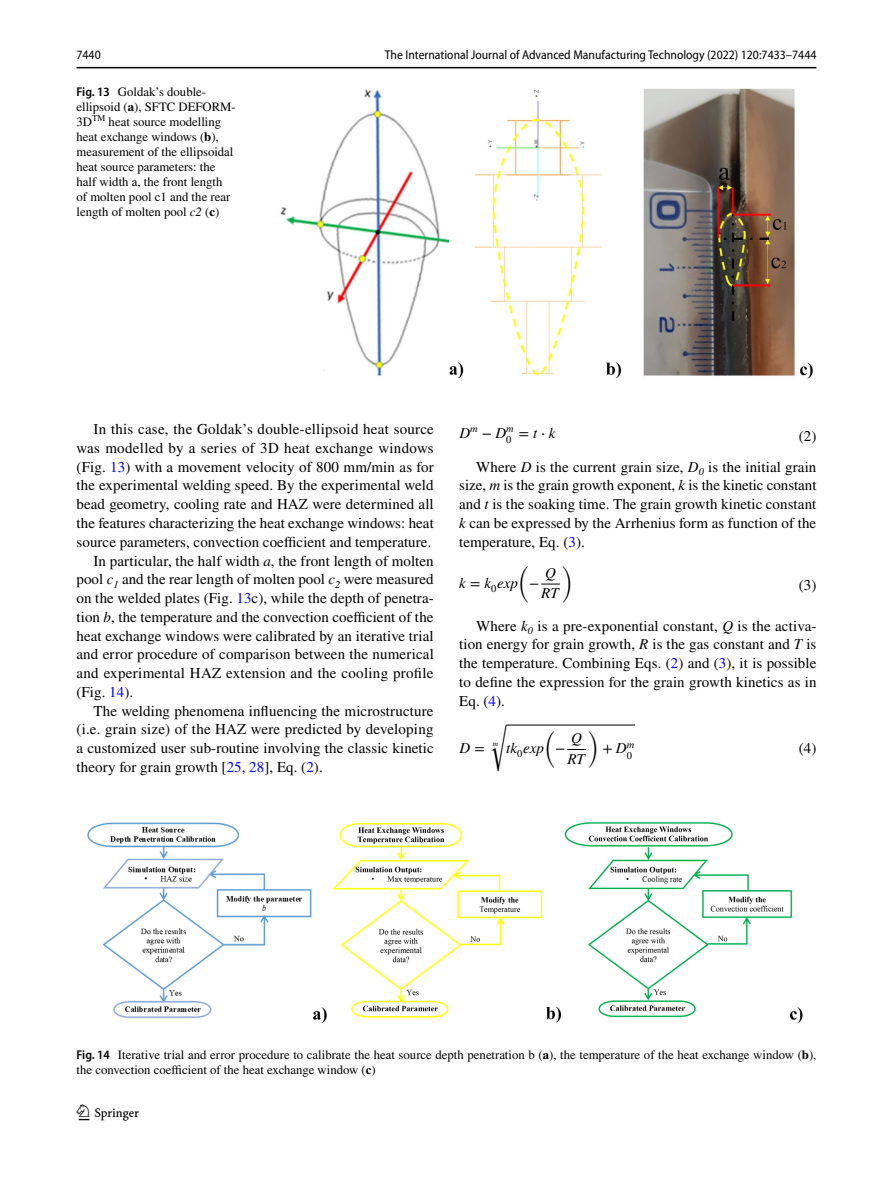
<style>
.page{position:relative;width:893px;height:1187px;background:#fff}
.page>*{position:absolute;margin:0;border:0;box-sizing:border-box;transform-origin:0 0}
.t1{font:22.5px "Springnew Regular 2";color:#000}
.t2{font:15px/18.8px "STIX";letter-spacing:.005em;color:#000;text-align:justify}
.t3{font:15px/20.4px "STIX General Italic 2";color:#000}
.t4{font:15px/20.4px "STIX General Italic 4";color:#000}
.t5{font:15px "STIX General Italic 3";color:#000}
.t6{font:15px "STIX Math Regular 2";color:#000}
.t7{font:15px "STIX Math Extensions Regular 3";color:#000}
.t8{font:15px "STIX Math Extensions Regular 2";color:#000}
.t9{font:15px "STIX Math Regular 4";color:#000}
.t10{font:12.75px/15px "STIX";color:#000}
.t11{font:semi-condensed 12.75px "Myriad Pro";color:#000}
.t12{font:10.5px "STIX General Italic 3";color:#000}
.t13{font:10.5px "STIX General Regular 2";color:#000}
.t14{font:7.5px "STIX General Italic 2";color:#000}
.s1{font-family:"Myriad Pro";font-weight:600;font-stretch:semi-condensed}
.s2{font-weight:700}
.s3{font-style:italic}
.s4{color:#00f}
.s5{font-family:"STIX Math Regular 3";font-size:15px}
.s6{font-size:15px}
.s7{font-family:"STIX Math Regular 3"}
.s8{font-family:"STIX Math Script"}
.s9{font-family:"STIX Math Regular 4"}
.s10{font-family:"STIX General Italic 2"}
.s11{font-family:"STIX Math Regular 2"}
</style>
<div class="page">
<hr style="left:77px;top:67px;width:739px;height:1px;background:#000">
<svg style="left:541px;top:583px;width:19px;height:1px"></svg>
<hr style="left:506px;top:724px;width:129px;height:1px;background:#000">
<svg style="left:567px;top:749px;width:19px;height:1px"></svg>
<img style="left:280px;top:88px;width:533px;height:291px">
<img style="left:87px;top:822px;width:716px;height:201px">
<p class="t11" style="left:77px;top:48px;width:26px">7440</p>
<p class="t11" style="left:385px;top:48px;width:433px">The International Journal of Advanced Manufacturing Technology (2022) 120:7433–7444</p>
<p class="t10" style="left:77px;top:85px;width:161px"><span class="s1">Fig. 13</span> Goldak’s double&shy;ellipsoid (<span class="s2">a</span>), SFTC DEFORM-<br>3D<sup>TM</sup> heat source modelling heat exchange windows (<span class="s2">b</span>), measurement of the ellipsoidal heat source parameters: the half width a, the front length of molten pool c1 and the rear length of molten pool <span class="s3">c2</span> (<span class="s2">c</span>)</p>
<p class="t2" style="left:94px;top:421px;width:342px">In this case, the Goldak’s double-ellipsoid heat source</p>
<p class="t2" style="left:77px;top:439px;width:359px">was modelled by a series of 3D heat exchange windows</p>
<p class="t2" style="left:77px;top:458px;width:359px">(Fig. <span class="s4">13</span>) with a movement velocity of 800 mm/min as for</p>
<p class="t2" style="left:77px;top:477px;width:359px">the experimental welding speed. By the experimental weld</p>
<p class="t2" style="left:77px;top:496px;width:359px">bead geometry, cooling rate and HAZ were determined all</p>
<p class="t2" style="left:77px;top:514px;width:359px">the features characterizing the heat exchange windows: heat</p>
<p class="t2" style="left:77px;top:533px;width:356px">source parameters, convection coefficient and temperature.</p>
<p class="t2" style="left:94px;top:552px;width:342px">In particular, the half width <span class="s3">a</span>, the front length of molten</p>
<p class="t2" style="left:77px;top:571px;width:359px">pool <span class="s3">c</span><sub>1</sub> and the rear length of molten pool <span class="s3">c</span><sub>2</sub> were measured</p>
<p class="t2" style="left:77px;top:589px;width:359px">on the welded plates (Fig. <span class="s4">13</span>c), while the depth of penetra-</p>
<p class="t2" style="left:77px;top:608px;width:358px">tion <span class="s3">b</span>, the temperature and the convection coefficient of the</p>
<p class="t2" style="left:77px;top:627px;width:359px">heat exchange windows were calibrated by an iterative trial</p>
<p class="t2" style="left:77px;top:646px;width:359px">and error procedure of comparison between the numerical</p>
<p class="t2" style="left:77px;top:664px;width:359px">and experimental HAZ extension and the cooling profile</p>
<p class="t2" style="left:77px;top:683px;width:58px">(Fig. <span class="s4">14</span>).</p>
<p class="t2" style="left:94px;top:702px;width:341px">The welding phenomena influencing the microstructure</p>
<p class="t2" style="left:77px;top:721px;width:358px">(i.e. grain size) of the HAZ were predicted by developing</p>
<p class="t2" style="left:77px;top:739px;width:359px">a customized user sub-routine involving the classic kinetic</p>
<p class="t2" style="left:77px;top:758px;width:248px">theory for grain growth [<span class="s4">25</span>, <span class="s4">28</span>], Eq. (<span class="s4">2</span>).</p>
<p class="t12" style="left:470px;top:425px;width:45px">m <span class="s5">−</span><span class="s6">D</span>m</p>
<p class="t5" style="left:506px;top:428px;width:51px"><sub>0</sub> <span class="s7">=</span>t<span class="s8">⋅</span>k</p>
<p class="t5" style="left:459px;top:428px;width:12px">D</p>
<p class="t2" style="left:799px;top:427px;width:19px">(2)</p>
<p class="t2" style="left:459px;top:458px;width:359px;text-indent:17px">Where <span class="s3">D</span> is the current grain size, <span class="s3">D</span><sub>0</sub> is the initial grain size, <span class="s3">m</span> is the grain growth exponent, <span class="s3">k</span> is the kinetic constant and <span class="s3">t</span> is the soaking time. The grain growth kinetic constant <span class="s3">k</span> can be expressed by the Arrhenius form as function of the temperature, Eq. (<span class="s4">3</span>).</p>
<p class="t4" style="left:541px;top:564px;width:19px">Q<br>RT</p>
<p class="t8" style="left:562px;top:552px;width:13px">)</p>
<p class="t8" style="left:518px;top:552px;width:13px">(</p>
<p class="t4" style="left:459px;top:574px;width:60px">k <span class="s9">=</span> k<sub>0</sub>exp</p>
<p class="t2" style="left:799px;top:576px;width:19px">(3)</p>
<p class="t9" style="left:529px;top:574px;width:12px">−</p>
<p class="t2" style="left:459px;top:617px;width:359px;text-indent:17px">Where <span class="s3">k</span><sub>0</sub> is a pre-exponential constant, <span class="s3">Q</span> is the activa&shy;tion energy for grain growth, <span class="s3">R</span> is the gas constant and <span class="s3">T</span> is the temperature. Combining Eqs. (<span class="s4">2</span>) and (<span class="s4">3</span>), it is possible to define the expression for the grain growth kinetics as in Eq. (<span class="s4">4</span>).</p>
<p class="t7" style="left:490px;top:711px;width:18px">√</p>
<p class="t3" style="left:567px;top:729px;width:19px">Q<br>RT</p>
<p class="t7" style="left:588px;top:718px;width:13px">)</p>
<p class="t3" style="left:506px;top:739px;width:39px">tk<sub>0</sub>exp</p>
<p class="t7" style="left:544px;top:718px;width:13px">(</p>
<p class="t14" style="left:493px;top:740px;width:7px">m</p>
<p class="t6" style="left:602px;top:739px;width:34px">+ <span class="s10">D</span><sup>m</sup></p>
<p class="t13" style="left:627px;top:749px;width:7px">0</p>
<p class="t3" style="left:459px;top:739px;width:27px">D <span class="s11">=</span></p>
<p class="t2" style="left:799px;top:739px;width:19px">(4)</p>
<p class="t6" style="left:555px;top:739px;width:12px">−</p>
<p class="t10" style="left:77px;top:1047px;width:741px"><span class="s1">Fig. 14</span> Iterative trial and error procedure to calibrate the heat source depth penetration b (<span class="s2">a</span>), the temperature of the heat exchange window (<span class="s2">b</span>), the convection coefficient of the heat exchange window (<span class="s2">c</span>)</p>
<h1 class="t1" style="left:79px;top:1104px;width:62px">1 3</h1>
</div>
